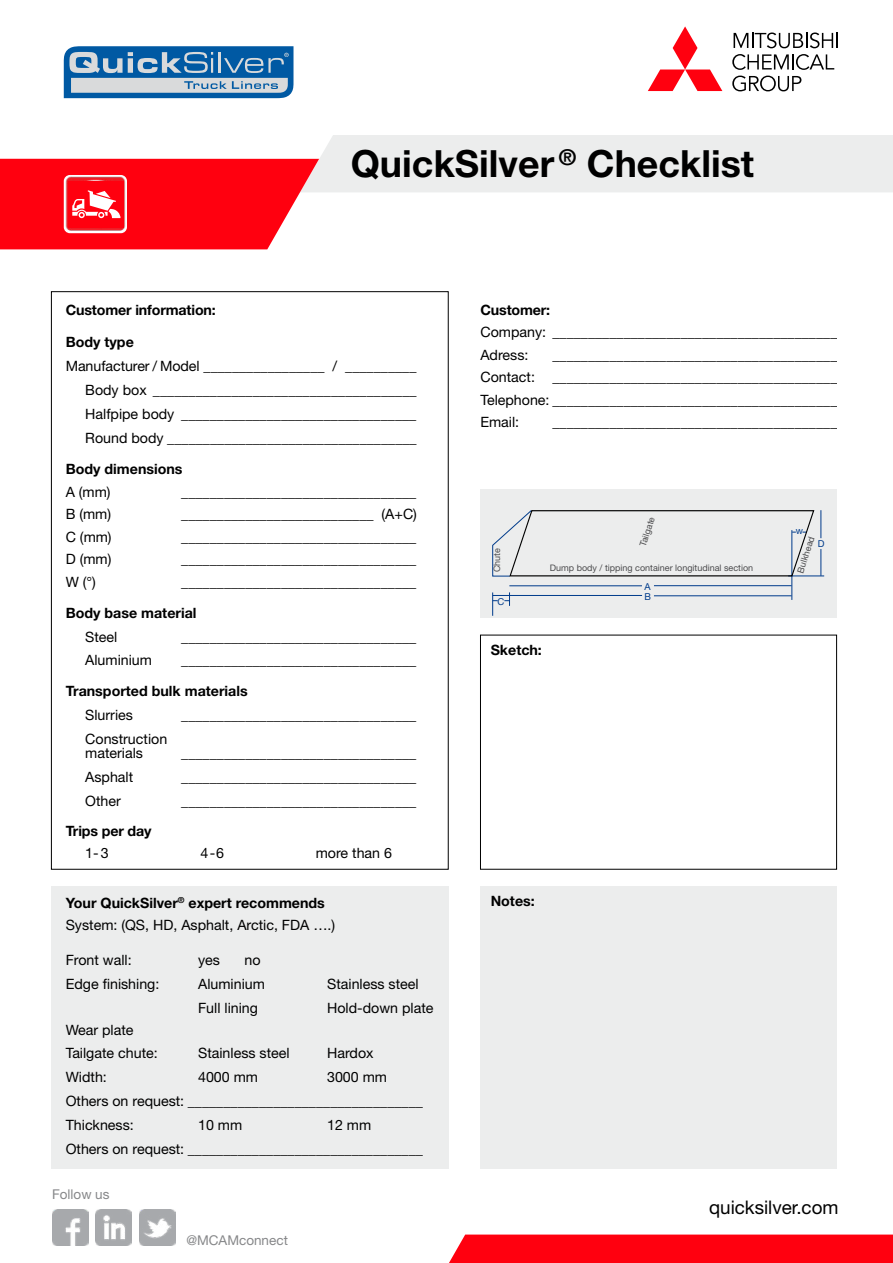
<style>
.page{position:relative;width:893px;height:1263px;background:#fff}
.page>*{position:absolute;margin:0;border:0;box-sizing:border-box;transform-origin:0 0}
.t1{font:700 37.5px "Helvetica Neue LT Std";color:#000}
.t2{font:18.75px "Helvetica Neue LT Std";color:#000}
.t3{font:14.25px/22.5px "Helvetica Neue LT Std";color:#000}
.t4{font:700 14.25px "Helvetica Neue LT Std";color:#000}
.t5{font:13.5px "Helvetica Neue LT Std";color:#87888a}
.t6{font:9.6px "Helvetica Neue LT Std";color:#003b8b}
.t7{font:9px "Helvetica Neue LT Std";color:#4b4b4d}
</style>
<div class="page">
<div style="left:480px;top:635px;width:357px;height:235px;border:1px solid #000"></div>
<div style="left:51px;top:887px;width:398px;height:282px;background:#eceded"></div>
<div style="left:480px;top:887px;width:357px;height:282px;background:#eceded"></div>
<div style="left:449px;top:1234px;width:444px;height:29px;background:#ff000f"></div>
<svg style="left:64px;top:46px;width:229px;height:52px;background:#578db9"></svg>
<div style="left:480px;top:489px;width:357px;height:128px;background:#eceded"></div>
<hr style="left:654px;top:585px;width:138px;height:1px;background:#003b8b">
<hr style="left:509px;top:585px;width:133px;height:1px;background:#003b8b">
<svg style="left:504px;top:592px;width:6px;height:14px"></svg>
<svg style="left:492px;top:592px;width:6px;height:24px"></svg>
<hr style="left:654px;top:595px;width:138px;height:1px;background:#003b8b">
<hr style="left:493px;top:595px;width:149px;height:1px;background:#003b8b">
<hr style="left:788px;top:576px;width:36px;height:1px;background:#003b8b">
<svg style="left:821px;top:510px;width:1px;height:28px"></svg>
<svg style="left:821px;top:549px;width:1px;height:27px"></svg>
<hr style="left:792px;top:530px;width:1px;height:70px;background:#003b8b">
<svg style="left:492px;top:510px;width:323px;height:67px"></svg>
<svg style="left:0;top:135px;width:893px;height:114px"></svg>
<img style="left:52px;top:1210px;width:36px;height:35px">
<img style="left:96px;top:1210px;width:36px;height:35px">
<img style="left:140px;top:1210px;width:35px;height:35px">
<svg style="left:648px;top:26px;width:74px;height:65px"></svg>
<svg style="left:734px;top:33px;width:104px;height:15px"></svg>
<svg style="left:732px;top:54px;width:102px;height:16px"></svg>
<svg style="left:732px;top:76px;width:69px;height:15px"></svg>
<p class="t1" style="left:351px;top:141px;width:405px">QuickSilver <sup>®</sup> Checklist</p>
<p class="t4" style="left:66px;top:301px;width:152px">Customer information:</p>
<p class="t4" style="left:66px;top:333px;width:70px">Body type</p>
<p class="t3" style="left:66px;top:354px;width:352px">Manufacturer / Model _________________ / __________</p>
<p class="t3" style="left:85px;top:378px;width:333px">Body box _____________________________________</p>
<p class="t3" style="left:85px;top:402px;width:333px">Halfpipe body _________________________________</p>
<p class="t3" style="left:85px;top:426px;width:333px">Round body ___________________________________</p>
<p class="t4" style="left:66px;top:460px;width:118px">Body dimensions</p>
<p class="t3" style="left:66px;top:480px;width:46px">A (mm)</p>
<p class="t3" style="left:181px;top:480px;width:237px">_________________________________</p>
<p class="t3" style="left:66px;top:502px;width:47px">B (mm)</p>
<p class="t3" style="left:181px;top:502px;width:237px">___________________________ (A+C)</p>
<p class="t3" style="left:66px;top:525px;width:47px">C (mm)</p>
<p class="t3" style="left:181px;top:525px;width:237px">_________________________________</p>
<p class="t3" style="left:66px;top:547px;width:47px">D (mm)</p>
<p class="t3" style="left:181px;top:547px;width:237px">_________________________________</p>
<p class="t3" style="left:66px;top:570px;width:32px">W (°)</p>
<p class="t3" style="left:181px;top:570px;width:237px">_________________________________</p>
<p class="t4" style="left:66px;top:604px;width:132px">Body base material</p>
<p class="t3" style="left:85px;top:625px;width:34px">Steel</p>
<p class="t3" style="left:181px;top:625px;width:237px">_________________________________</p>
<p class="t3" style="left:85px;top:648px;width:68px">Aluminium</p>
<p class="t3" style="left:181px;top:648px;width:237px">_________________________________</p>
<p class="t4" style="left:66px;top:682px;width:184px">Transported bulk materials</p>
<p class="t3" style="left:85px;top:703px;width:49px">Slurries</p>
<p class="t3" style="left:181px;top:703px;width:237px">_________________________________</p>
<p class="t3" style="left:85px;top:727px;width:84px">Construction</p>
<p class="t3" style="left:85px;top:741px;width:59px">materials</p>
<p class="t3" style="left:181px;top:741px;width:237px">_________________________________</p>
<p class="t3" style="left:85px;top:765px;width:50px">Asphalt</p>
<p class="t3" style="left:181px;top:765px;width:237px">_________________________________</p>
<p class="t3" style="left:85px;top:789px;width:37px">Other</p>
<p class="t3" style="left:181px;top:789px;width:237px">_________________________________</p>
<p class="t4" style="left:66px;top:822px;width:87px">Trips per day</p>
<p class="t3" style="left:85px;top:841px;width:25px">1-3</p>
<p class="t3" style="left:200px;top:841px;width:25px">4-6</p>
<p class="t3" style="left:316px;top:841px;width:78px">more than 6</p>
<p class="t4" style="left:66px;top:894px;width:261px">Your QuickSilver<sup>®</sup> expert recommends</p>
<p class="t3" style="left:66px;top:913px;width:271px">System: (QS, HD, Asphalt, Arctic, FDA ….)</p>
<p class="t3" style="left:66px;top:948px;width:67px">Front wall:</p>
<p class="t3" style="left:198px;top:948px;width:23px">yes</p>
<p class="t3" style="left:245px;top:948px;width:18px">no</p>
<p class="t3" style="left:66px;top:972px;width:95px">Edge finishing:</p>
<p class="t3" style="left:198px;top:972px;width:68px">Aluminium</p>
<p class="t3" style="left:327px;top:972px;width:93px">Stainless steel</p>
<p class="t3" style="left:198px;top:996px;width:61px">Full lining</p>
<p class="t3" style="left:327px;top:996px;width:108px">Hold-down plate</p>
<p class="t3" style="left:66px;top:1018px;width:94px">Wear plate<br>Tailgate chute:</p>
<p class="t3" style="left:198px;top:1041px;width:93px">Stainless steel</p>
<p class="t3" style="left:327px;top:1041px;width:48px">Hardox</p>
<p class="t3" style="left:66px;top:1065px;width:43px">Width:</p>
<p class="t3" style="left:198px;top:1065px;width:61px">4000 mm</p>
<p class="t3" style="left:327px;top:1065px;width:61px">3000 mm</p>
<p class="t3" style="left:66px;top:1088px;width:359px;line-height:24px">Others on request: _________________________________<br>Thickness:</p>
<p class="t3" style="left:198px;top:1113px;width:46px">10 mm</p>
<p class="t3" style="left:327px;top:1113px;width:46px">12 mm</p>
<p class="t3" style="left:66px;top:1137px;width:359px">Others on request: _________________________________</p>
<p class="t5" style="left:52px;top:1186px;width:59px">Follow us</p>
<p class="t5" style="left:186px;top:1232px;width:103px">@MCAMconnect</p>
<p class="t4" style="left:480px;top:301px;width:71px">Customer:</p>
<p class="t3" style="left:480px;top:321px;width:366px">Company: _________________________________________</p>
<p class="t3" style="left:480px;top:343px;width:50px">Adress:</p>
<p class="t3" style="left:552px;top:343px;width:294px">_________________________________________</p>
<p class="t3" style="left:480px;top:366px;width:366px">Contact: _________________________________________</p>
<p class="t3" style="left:480px;top:388px;width:366px">Telephone: _________________________________________</p>
<p class="t3" style="left:480px;top:411px;width:40px">Email:</p>
<p class="t3" style="left:552px;top:411px;width:294px">_________________________________________</p>
<p class="t7" style="left:492px;top:572px;width:26px;rotate:-90deg">Chute</p>
<p class="t6" style="left:497px;top:596px;width:8px">C</p>
<p class="t7" style="left:637px;top:544px;width:32px;rotate:-72deg">Tailgate</p>
<p class="t7" style="left:550px;top:562px;width:205px">Dump body / tipping container longitudinal section</p>
<p class="t6" style="left:644px;top:580px;width:8px">A</p>
<p class="t6" style="left:645px;top:590px;width:8px">B</p>
<p class="t4" style="left:491px;top:641px;width:53px">Sketch:</p>
<p class="t6" style="left:796px;top:525px;width:9px">w</p>
<p class="t7" style="left:795px;top:571px;width:39px;rotate:-72deg">Bulkhead</p>
<p class="t6" style="left:818px;top:538px;width:8px">D</p>
<p class="t4" style="left:491px;top:892px;width:46px">Notes:</p>
<p class="t2" style="left:709px;top:1196px;width:131px">quicksilver.com</p>
</div>
